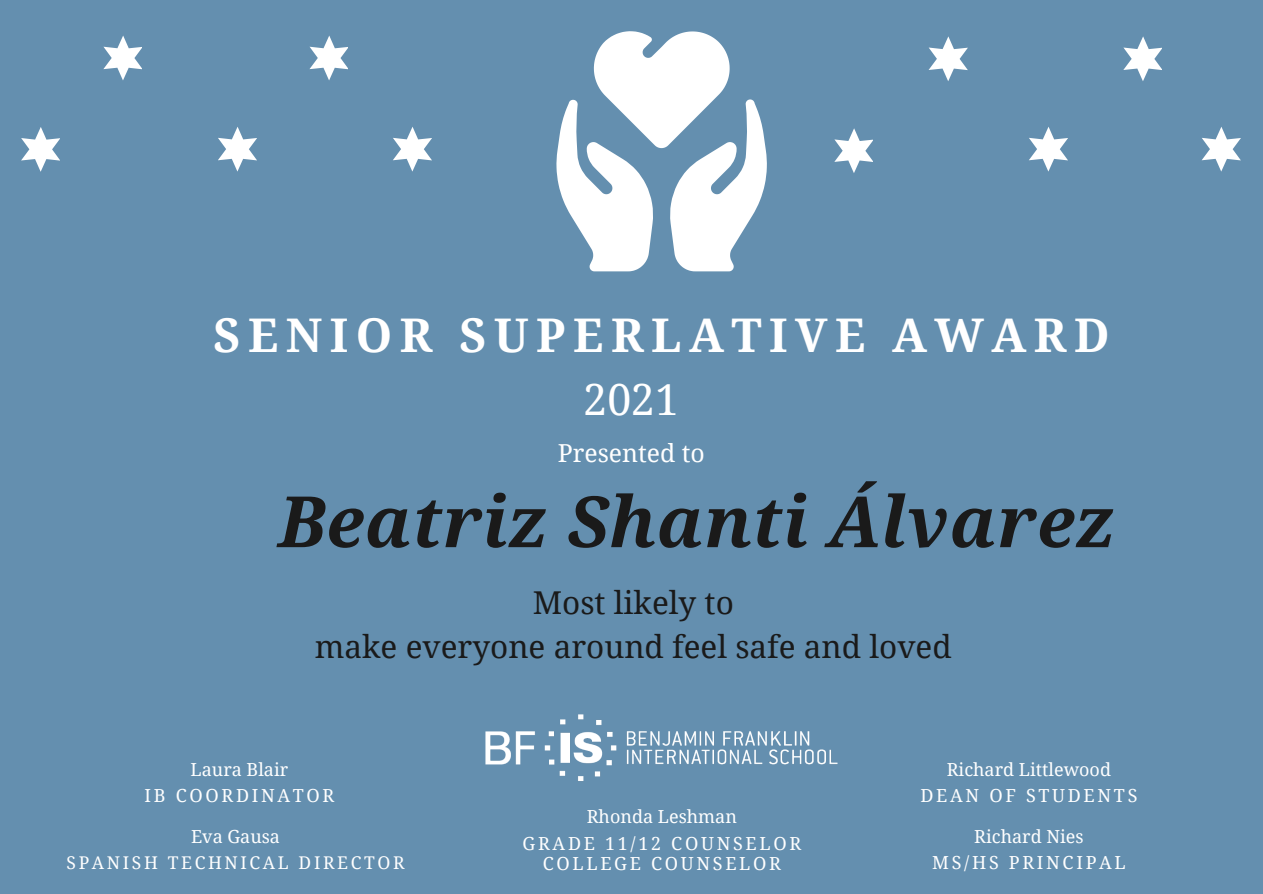
<style>
.page{position:relative;width:1263px;height:894px;background:#fff}
.page>*{position:absolute;margin:0;border:0;box-sizing:border-box;transform-origin:0 0}
.t1{font:italic 700 70.8px "Droid Serif";letter-spacing:.01em;color:#1a1a1a}
.t2{font:700 46.35px "Droid Serif";letter-spacing:.16em;color:#fff}
.t3{font:42.75px "Droid Serif";color:#fff}
.t4{font:31.5px "Droid Serif";color:#1a1a1a}
.t5{font:24.75px "Droid Serif";color:#fff}
.t6{font:18px "Droid Serif";letter-spacing:.15em;color:#fff}
.t7{font:18px "Droid Serif";color:#fff}
.t8{font:17.55px "Droid Serif";letter-spacing:.15em;color:#fff}
</style>
<div class="page">
<div style="left:0;top:0;width:1263px;height:893px;background:#648faf"></div>
<svg style="left:556px;top:31px;width:211px;height:240px"></svg>
<img style="left:485px;top:714px;width:353px;height:67px">
<svg style="left:834px;top:128px;width:39px;height:45px"></svg>
<svg style="left:1029px;top:127px;width:38px;height:44px"></svg>
<svg style="left:929px;top:36px;width:38px;height:45px"></svg>
<svg style="left:1123px;top:36px;width:39px;height:45px"></svg>
<svg style="left:1202px;top:127px;width:38px;height:44px"></svg>
<svg style="left:21px;top:127px;width:38px;height:45px"></svg>
<svg style="left:218px;top:127px;width:38px;height:44px"></svg>
<svg style="left:104px;top:36px;width:38px;height:44px"></svg>
<svg style="left:310px;top:36px;width:38px;height:44px"></svg>
<svg style="left:393px;top:127px;width:38px;height:44px"></svg>
<p class="t2" style="left:213px;top:308px;width:898px">SENIOR SUPERLATIVE AWARD</p>
<p class="t3" style="left:583px;top:375px;width:97px">2021</p>
<p class="t5" style="left:558px;top:438px;width:149px">Presented to</p>
<p class="t1" style="left:278px;top:481px;width:838px">Beatriz Shanti Álvarez</p>
<p class="t4" style="left:533px;top:584px;width:203px">Most likely to</p>
<p class="t4" style="left:315px;top:628px;width:638px">make everyone around feel safe and loved</p>
<p class="t7" style="left:191px;top:759px;width:99px">Laura Blair</p>
<p class="t7" style="left:947px;top:758px;width:166px">Richard Littlewood</p>
<p class="t6" style="left:145px;top:785px;width:191px">IB COORDINATOR</p>
<p class="t6" style="left:920px;top:785px;width:218px">DEAN OF STUDENTS</p>
<p class="t7" style="left:587px;top:806px;width:152px">Rhonda Leshman</p>
<p class="t7" style="left:191px;top:826px;width:91px">Eva Gausa</p>
<p class="t8" style="left:67px;top:852px;width:339px">SPANISH TECHNICAL DIRECTOR</p>
<p class="t6" style="left:523px;top:832px;width:280px">GRADE 11/12 COUNSELOR</p>
<p class="t6" style="left:543px;top:853px;width:240px">COLLEGE COUNSELOR</p>
<p class="t7" style="left:974px;top:826px;width:111px">Richard Nies</p>
<p class="t6" style="left:932px;top:852px;width:195px">MS/HS PRINCIPAL</p>
</div>
